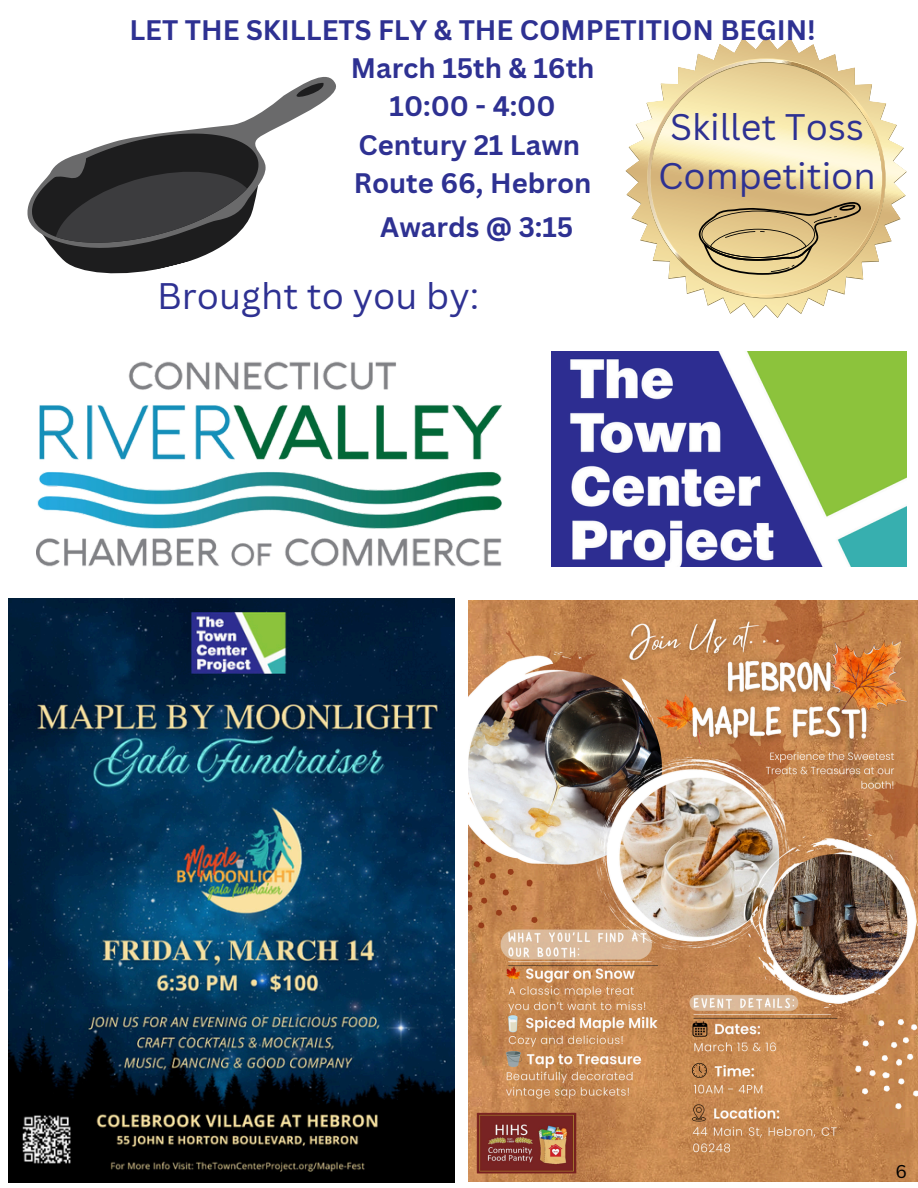
<style>
.page{position:relative;width:918px;height:1188px;background:#fff}
.page>*{position:absolute;margin:0;border:0;box-sizing:border-box;transform-origin:0 0}
.t1{font:36px/49.5px "Canva Sans";color:#2e3192;text-align:center}
.t2{font:700 27.45px/38.2px "Canva Sans";color:#2e3192;text-align:center}
.t3{font:18px "Canva Sans";color:#000}
</style>
<div class="page">
<img style="left:37px;top:362px;width:464px;height:205px">
<svg style="left:626px;top:38px;width:281px;height:280px"></svg>
<svg style="left:647px;top:59px;width:239px;height:239px"></svg>
<svg style="left:698px;top:202px;width:164px;height:73px"></svg>
<svg style="left:260px;top:77px;width:76px;height:51px"></svg>
<svg style="left:27px;top:113px;width:250px;height:161px"></svg>
<svg style="left:292px;top:80px;width:35px;height:20px"></svg>
<img style="left:8px;top:599px;width:447px;height:583px">
<img style="left:551px;top:351px;width:356px;height:215px">
<img style="left:468px;top:600px;width:450px;height:582px">
<h2 class="t2" style="left:129px;top:10px;width:688px">LET THE SKILLETS FLY &amp; THE COMPETITION BEGIN!<br>March 15th &amp; 16th<br>10:00 - 4:00<br>Century 21 Lawn<br>Route 66, Hebron</h2>
<h1 class="t1" style="left:658px;top:101px;width:219px">Skillet Toss<br>Competition</h1>
<h2 class="t2" style="left:380px;top:207px;width:195px">Awards @ 3:15</h2>
<p class="t1" style="left:157px;top:270px;width:323px">Brought to you by:</p>
<p class="t3" style="left:896px;top:1159px;width:13px">6</p>
</div>
